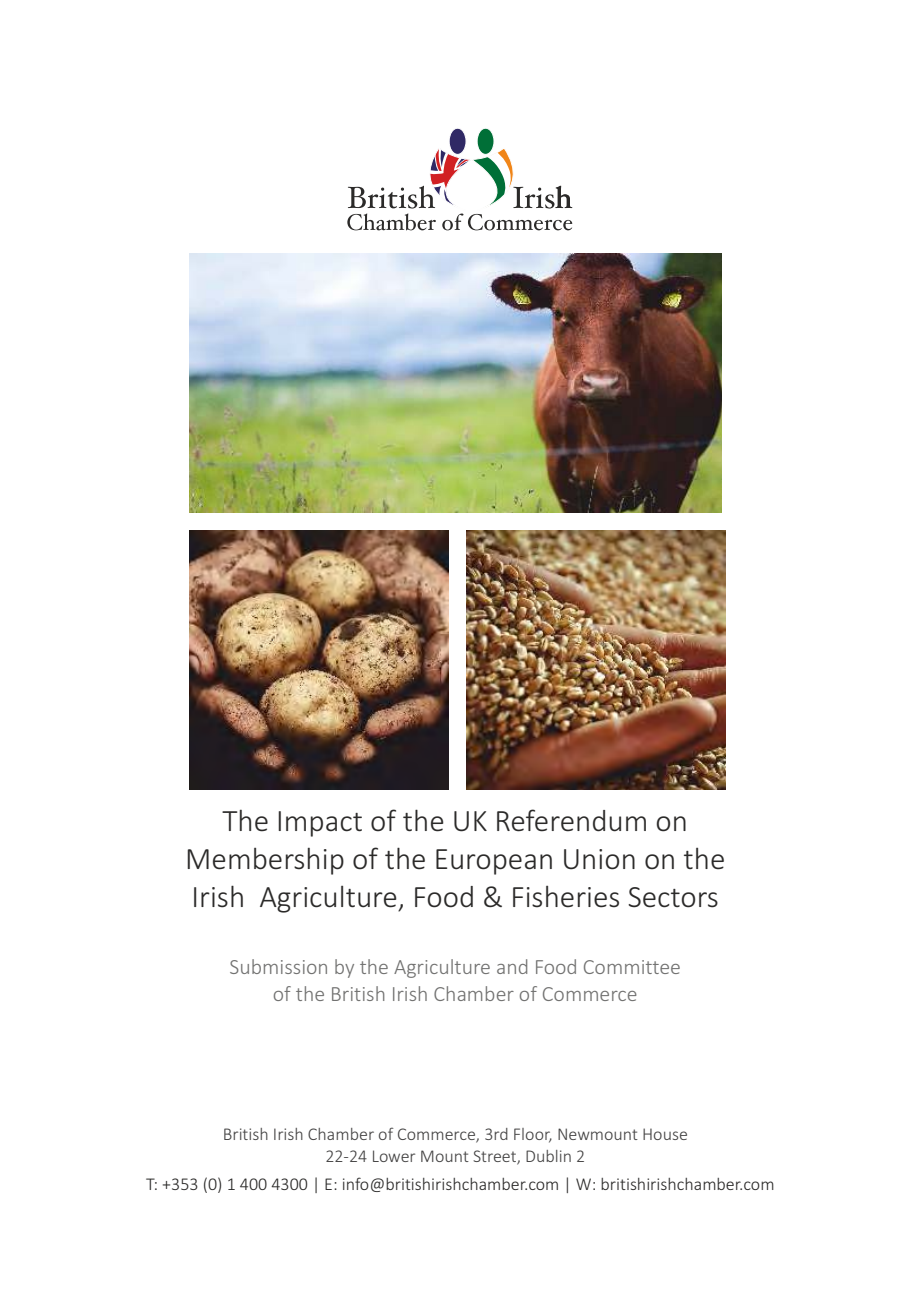
<style>
.page{position:relative;width:915px;height:1297px;background:#fff}
.page>*{position:absolute;margin:0;border:0;box-sizing:border-box;transform-origin:0 0}
.t1{font:300 31.2px/38.1px "Calibri";color:#2b2a29;text-align:center}
.t2{font:300 21.9px/26.7px "Calibri";color:#727271;text-align:center}
.t3{font:300 18px/21.9px "Calibri";color:#434242;text-align:center}
.t4{font:300 18px "Calibri";color:#2b2a29}
</style>
<div class="page">
<img style="left:189px;top:254px;width:532px;height:259px">
<div style="left:449px;top:128px;width:17px;height:26px;background:#302965;border-radius:50%"></div>
<div style="left:477px;top:128px;width:17px;height:26px;background:#006f37;border-radius:50%"></div>
<div style="left:448px;top:128px;width:18px;height:27px;border:1px solid #fefefe;border-radius:50%"></div>
<div style="left:476px;top:128px;width:18px;height:27px;border:1px solid #fefefe;border-radius:50%"></div>
<svg style="left:347px;top:147px;width:225px;height:83px"></svg>
<img style="left:189px;top:531px;width:259px;height:258px">
<img style="left:466px;top:531px;width:259px;height:258px">
<p class="t1" style="left:185px;top:804px;width:541px">The Impact of the UK Referendum on<br>Membership of the European Union on the<br>Irish Agriculture, Food &amp; Fisheries Sectors</p>
<p class="t2" style="left:229px;top:955px;width:452px">Submission by the Agriculture and Food Committee of the British Irish Chamber of Commerce</p>
<p class="t3" style="left:223px;top:1124px;width:466px">British Irish Chamber of Commerce, 3rd Floor, Newmount House<br>22-24 Lower Mount Street, Dublin 2</p>
<p class="t4" style="left:146px;top:1176px;width:629px">T: +353 (0) 1 400 4300 | E: info@britishirishchamber.com | W: britishirishchamber.com</p>
</div>
